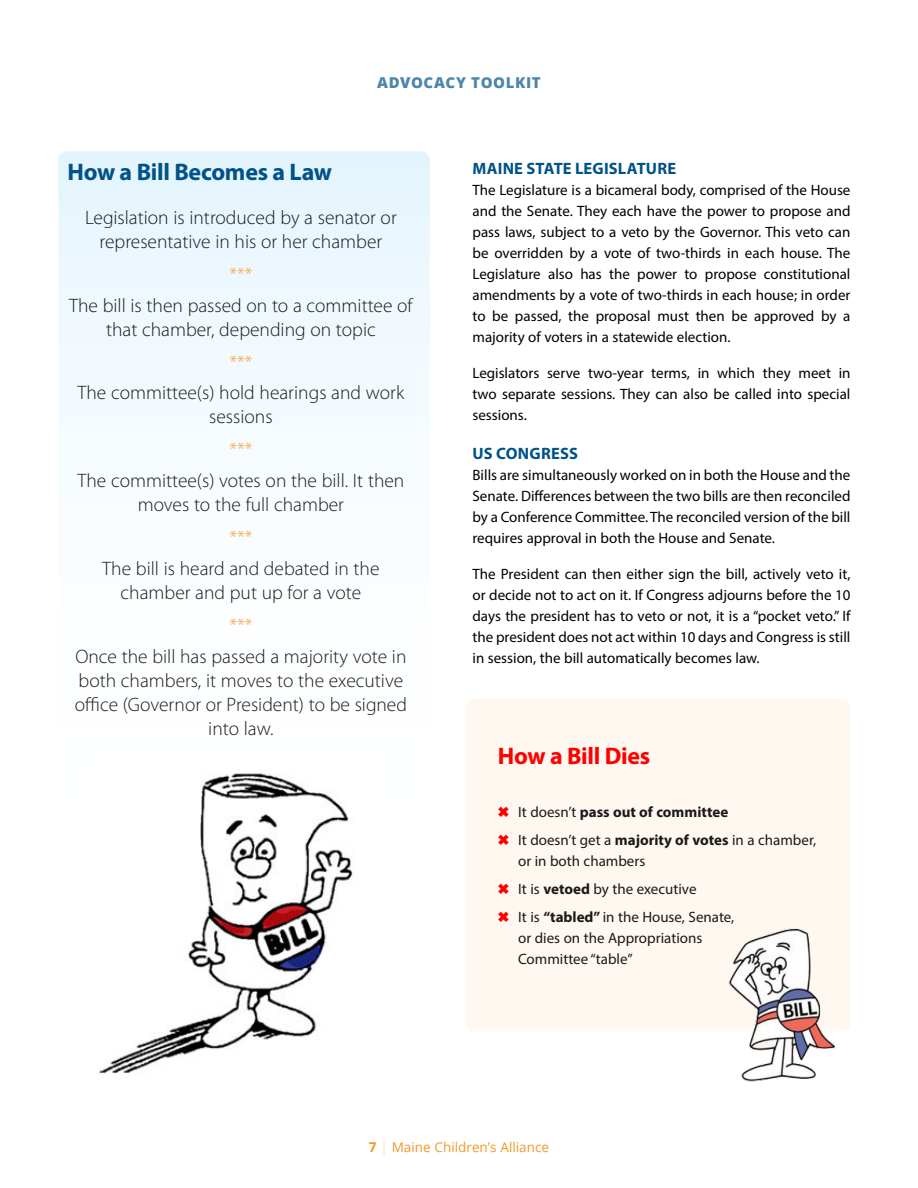
<style>
.page{position:relative;width:918px;height:1188px;background:#fff}
.page>*{position:absolute;margin:0;border:0;box-sizing:border-box;transform-origin:0 0}
.t1{font:700 24px "Myriad Pro";letter-spacing:-.01em;color:#005288}
.t2{font:700 24px "Myriad Pro";letter-spacing:-.015em;color:#f00}
.t3{font:300 19.5px/24px "Myriad Pro";color:#1a1a1a;text-align:center}
.t4{font:300 19.5px "Myriad Pro";color:#f9a13d}
.t5{font:700 16.5px "Myriad Pro";letter-spacing:.01em;color:#005288}
.t6{font:15px/21px "Myriad Pro";color:#000;text-align:justify}
.t7{font:15px/27.8px "Myriad Pro";color:#1a1a1a}
.t8{font:800 15px "Open Sans";letter-spacing:.04em;color:#4d86ac}
.t9{font:13.5px "Open Sans";color:#f89728}
.s1{color:#f00}
.s2{font-weight:700}
.s3{color:#fedfbe}
</style>
<div class="page">
<div style="left:465px;top:699px;width:385px;height:332px;background:#fff8f1;border-radius:10px"></div>
<svg style="left:58px;top:151px;width:372px;height:269px"></svg>
<img style="left:98px;top:773px;width:255px;height:301px">
<img style="left:728px;top:928px;width:107px;height:153px">
<p class="t8" style="left:377px;top:71px;width:165px">ADVOCACY TOOLKIT</p>
<h1 class="t1" style="left:68px;top:156px;width:266px">How a Bill Becomes a Law</h1>
<h2 class="t3" style="left:85px;top:205px;width:313px">Legislation is introduced by a senator or representative in his or her chamber</h2>
<h2 class="t4" style="left:230px;top:263px;width:24px">***</h2>
<h2 class="t3" style="left:69px;top:293px;width:345px">The bill is then passed on to a committee of that chamber, depending on topic</h2>
<h2 class="t4" style="left:230px;top:350px;width:24px">***</h2>
<h2 class="t3" style="left:77px;top:381px;width:328px">The committee(s) hold hearings and work sessions</h2>
<h2 class="t4" style="left:229px;top:438px;width:24px">***</h2>
<h2 class="t3" style="left:77px;top:468px;width:329px">The committee(s) votes on the bill. It then moves to the full chamber</h2>
<h2 class="t4" style="left:229px;top:526px;width:24px">***</h2>
<h2 class="t3" style="left:102px;top:556px;width:279px">The bill is heard and debated in the chamber and put up for a vote</h2>
<h2 class="t4" style="left:229px;top:614px;width:24px">***</h2>
<h2 class="t3" style="left:75px;top:644px;width:334px">Once the bill has passed a majority vote in both chambers, it moves to the executive office (Governor or President) to be signed into law.</h2>
<p class="t5" style="left:473px;top:158px;width:205px">MAINE STATE LEGISLATURE</p>
<p class="t6" style="left:472px;top:180px;width:380px">The Legislature is a bicameral body, comprised of the House and the Senate. They each have the power to propose and pass laws, subject to a veto by the Governor. This veto can be overridden by a vote of two-thirds in each house. The Legislature also has the power to propose constitutional amendments by a vote of two-thirds in each house; in order to be passed, the proposal must then be approved by a majority of voters in a statewide election.</p>
<p class="t6" style="left:472px;top:363px;width:380px">Legislators serve two-year terms, in which they meet in two separate sessions. They can also be called into special sessions.</p>
<p class="t5" style="left:473px;top:443px;width:107px">US CONGRESS</p>
<p class="t6" style="left:472px;top:465px;width:380px">Bills are simultaneously worked on in both the House and the Senate. Differences between the two bills are then reconciled by a Conference Committee. The reconciled version of the bill requires approval in both the House and Senate.</p>
<p class="t6" style="left:472px;top:564px;width:380px">The President can then either sign the bill, actively veto it, or decide not to act on it. If Congress adjourns before the 10 days the president has to veto or not, it is a “pocket veto.” If the president does not act within 10 days and Congress is still in session, the bill automatically becomes law.</p>
<h1 class="t2" style="left:498px;top:740px;width:154px">How a Bill Dies</h1>
<p class="t7" style="left:498px;top:798px;width:320px"><span class="s1">✖</span> It doesn’t <span class="s2">pass out of committee<br></span><span class="s1">✖</span> It doesn’t get a <span class="s2">majority of votes</span> in a chamber,</p>
<p class="t7" style="left:498px;top:847px;width:238px;text-indent:20px">or in both chambers<br><span class="s1">✖</span> It is <span class="s2">vetoed</span> by the executive<br><span class="s1">✖</span> It is <span class="s2">“tabled”</span> in the House, Senate,</p>
<p class="t7" style="left:518px;top:927px;width:186px;line-height:21px">or dies on the Appropriations<br>Committee “table”</p>
<p class="t9" style="left:369px;top:1138px;width:182px"><span class="s2">7</span> <span class="s3">|</span> Maine Children’s Alliance</p>
</div>
